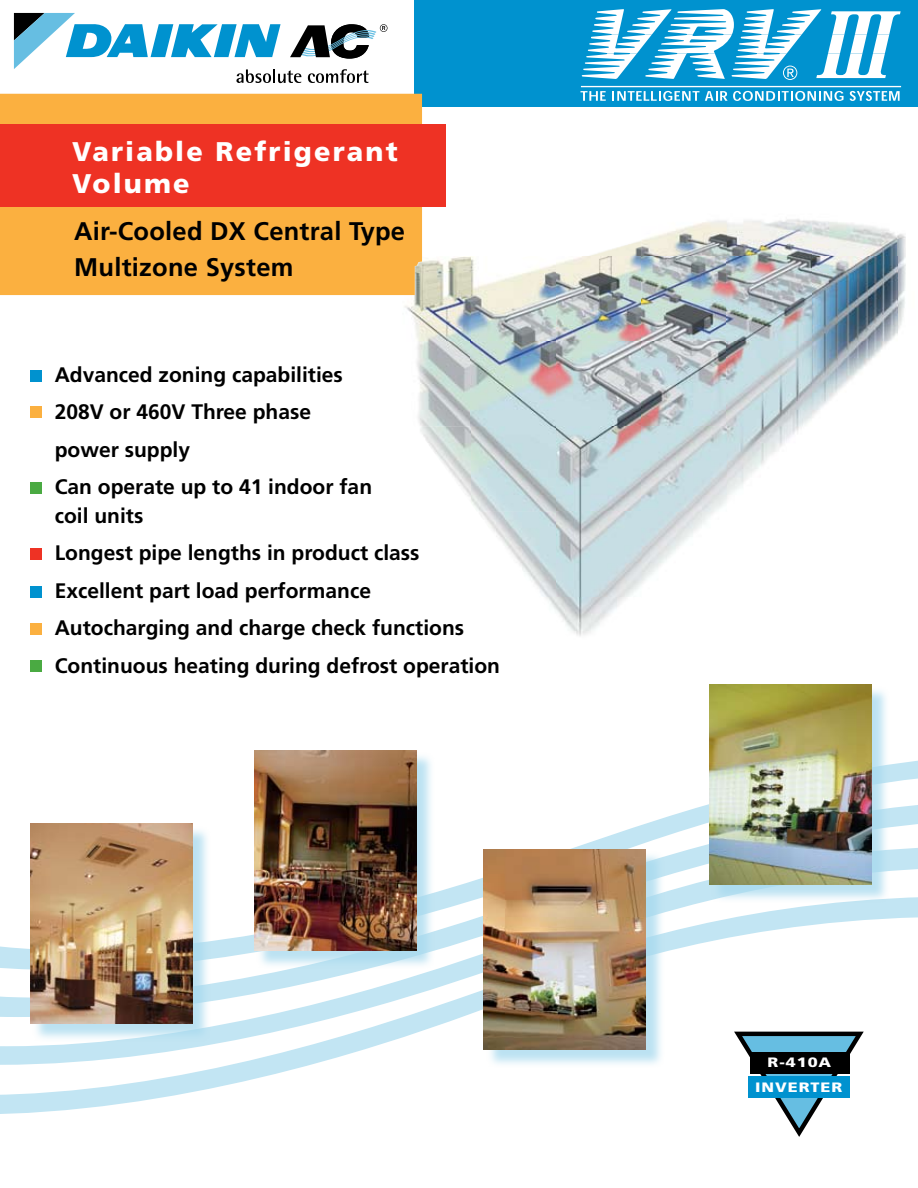
<style>
.page{position:relative;width:918px;height:1188px;background:#fff}
.page>*{position:absolute;margin:0;border:0;box-sizing:border-box;transform-origin:0 0}
.t1{font:900 27px/32.4px "Frutiger";letter-spacing:.08em;color:#fff}
.t2{font:700 25.5px/36px "Frutiger";letter-spacing:.01em;color:#000}
.t3{font:700 21px/37.5px "Frutiger";color:#000}
.t4{font:900 13.65px "Frutiger";letter-spacing:.06em;color:#fff;scale:1.2 1}
</style>
<div class="page">
<svg style="left:403px;top:197px;width:503px;height:439px"></svg>
<div style="left:407px;top:0;width:511px;height:106px;background:#0092cf"></div>
<svg style="left:581px;top:9px;width:320px;height:71px"></svg>
<svg style="left:581px;top:91px;width:25px;height:10px"></svg>
<svg style="left:612px;top:91px;width:232px;height:10px"></svg>
<svg style="left:850px;top:91px;width:50px;height:10px"></svg>
<hr style="left:581px;top:86px;width:320px;height:1px;background:#fff">
<svg style="left:30px;top:804px;width:888px;height:42px"></svg>
<svg style="left:441px;top:846px;width:477px;height:50px"></svg>
<svg style="left:0;top:896px;width:918px;height:218px"></svg>
<div style="left:0;top:0;width:414px;height:102px;background:#fff"></div>
<svg style="left:14px;top:13px;width:373px;height:70px"></svg>
<div style="left:0;top:94px;width:422px;height:201px;background:#fbb040"></div>
<div style="left:0;top:124px;width:445px;height:83px;background:#ee3224"></div>
<svg style="left:734px;top:1032px;width:130px;height:105px"></svg>
<div style="left:749px;top:1077px;width:101px;height:21px;background:#0092cf"></div>
<div style="left:750px;top:1052px;width:99px;height:21px;background:#000"></div>
<div style="left:256px;top:752px;width:185px;height:223px;background:#a6d9ee;opacity:.75"></div>
<img style="left:254px;top:750px;width:162px;height:200px">
<div style="left:32px;top:826px;width:185px;height:222px;background:#a6d9ee;opacity:.75"></div>
<img style="left:30px;top:824px;width:162px;height:200px">
<div style="left:486px;top:852px;width:185px;height:222px;background:#a6d9ee;opacity:.75"></div>
<img style="left:484px;top:849px;width:162px;height:200px">
<div style="left:711px;top:686px;width:185px;height:223px;background:#a6d9ee;opacity:.75"></div>
<img style="left:709px;top:684px;width:162px;height:200px">
<div style="left:31px;top:407px;width:11px;height:11px;background:#fbb040"></div>
<div style="left:31px;top:482px;width:11px;height:11px;background:#4aaa42"></div>
<div style="left:31px;top:548px;width:11px;height:11px;background:#ee3224"></div>
<div style="left:31px;top:371px;width:11px;height:11px;background:#0092cf"></div>
<div style="left:31px;top:587px;width:11px;height:11px;background:#0092cf"></div>
<div style="left:31px;top:623px;width:11px;height:12px;background:#fbb040"></div>
<div style="left:31px;top:661px;width:11px;height:11px;background:#4aaa42"></div>
<p class="t1" style="left:72px;top:134px;width:327px">Variable Refrigerant<br>Volume</p>
<p class="t2" style="left:74px;top:214px;width:332px">Air-Cooled DX Central Type<br>Multizone System</p>
<p class="t3" style="left:55px;top:356px;width:319px">Advanced zoning capabilities<br>208V or 460V Three phase power supply<br>Can operate up to 41 indoor fan</p>
<p class="t3" style="left:55px;top:497px;width:447px">coil units<br>Longest pipe lengths in product class Excellent part load performance Autocharging and charge check functions Continuous heating during defrost operation</p>
<p class="t4" style="left:768px;top:1054px;width:55px">R-410A</p>
<p class="t4" style="left:755px;top:1079px;width:74px">INVERTER</p>
</div>
